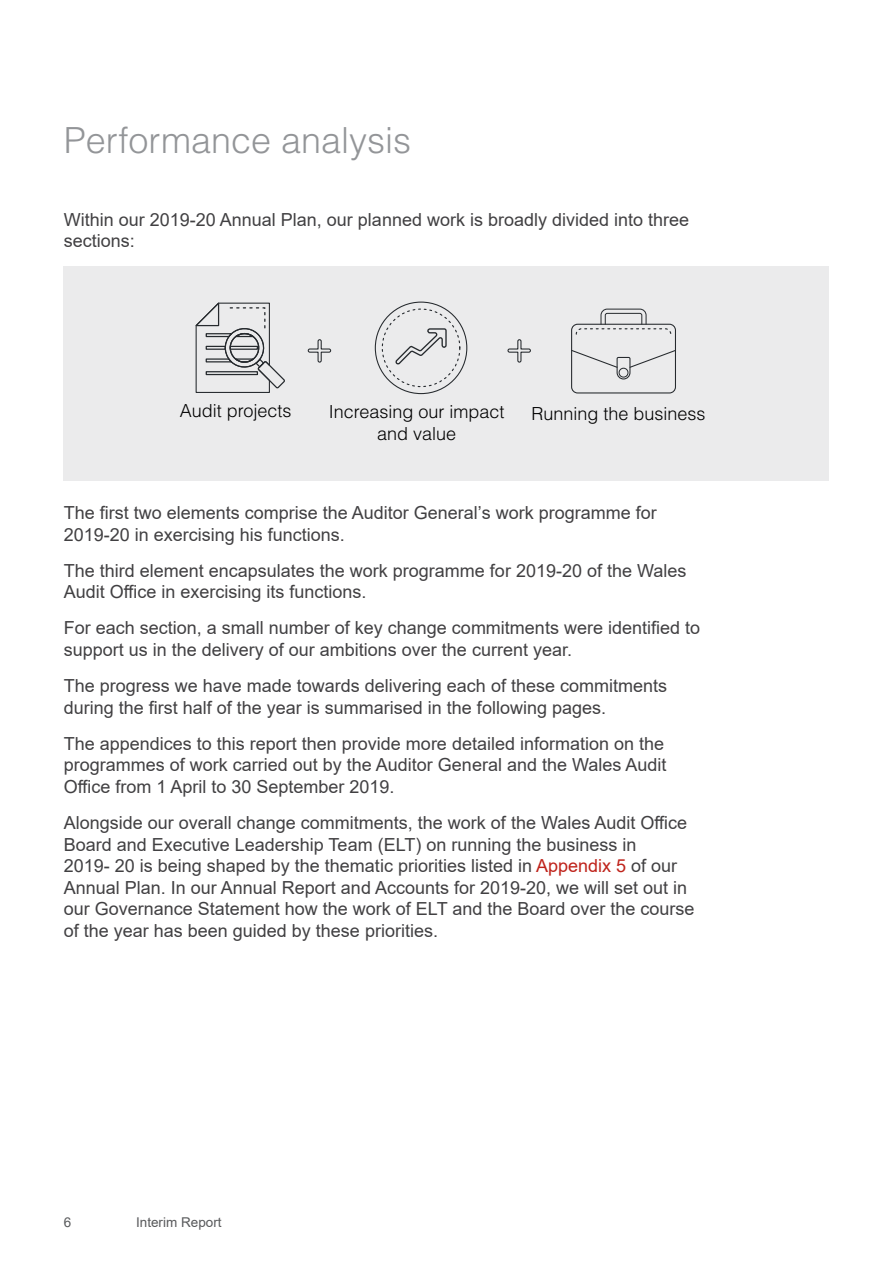
<style>
.page{position:relative;width:893px;height:1263px;background:#fff}
.page>*{position:absolute;margin:0;border:0;box-sizing:border-box;transform-origin:0 0}
.t1{font:300 36px "Helvetica LT Std";color:#939598}
.t2{font:18px/21.6px "Arial";color:#414042}
.t3{font:300 18px/21.6px "Helvetica LT Std";color:#000;text-align:center}
.t4{font:13.5px "Arial";color:#58595b}
.s1{color:#bf231b}
</style>
<div class="page">
<div style="left:64px;top:267px;width:765px;height:214px;background:#ebebec"></div>
<svg style="left:195px;top:302px;width:90px;height:91px"></svg>
<div style="left:382px;top:309px;width:78px;height:78px;border:1px dashed #262a2e;border-radius:50%"></div>
<div style="left:571px;top:324px;width:105px;height:69px;border:1px solid #262a2e;border-radius:6px"></div>
<svg style="left:571px;top:349px;width:105px;height:31px"></svg>
<svg style="left:575px;top:308px;width:97px;height:27px"></svg>
<div style="left:619px;top:368px;width:9px;height:9px;border:1px solid #262a2e;border-radius:50%"></div>
<svg style="left:307px;top:339px;width:25px;height:24px"></svg>
<svg style="left:507px;top:339px;width:24px;height:24px"></svg>
<svg style="left:395px;top:328px;width:52px;height:37px"></svg>
<h1 class="t1" style="left:64px;top:118px;width:349px">Performance analysis</h1>
<p class="t2" style="left:64px;top:208px;width:627px">Within our 2019-20 Annual Plan, our planned work is broadly divided into three sections:</p>
<p class="t3" style="left:180px;top:400px;width:113px">Audit projects</p>
<p class="t3" style="left:329px;top:401px;width:177px">Increasing our impact and value</p>
<p class="t3" style="left:531px;top:402px;width:176px">Running the business</p>
<p class="t2" style="left:64px;top:502px;width:594px">The first two elements comprise the Auditor General’s work programme for<br>2019-20 in exercising his functions.</p>
<p class="t2" style="left:64px;top:560px;width:624px">The third element encapsulates the work programme for 2019-20 of the Wales<br>Audit Office in exercising its functions.</p>
<p class="t2" style="left:64px;top:617px;width:638px">For each section, a small number of key change commitments were identified to support us in the delivery of our ambitions over the current year.</p>
<p class="t2" style="left:64px;top:675px;width:605px">The progress we have made towards delivering each of these commitments during the first half of the year is summarised in the following pages.</p>
<p class="t2" style="left:64px;top:732px;width:604px">The appendices to this report then provide more detailed information on the programmes of work carried out by the Auditor General and the Wales Audit<br>Office from 1 April to 30 September 2019.</p>
<p class="t2" style="left:64px;top:812px;width:632px">Alongside our overall change commitments, the work of the Wales Audit Office Board and Executive Leadership Team (ELT) on running the business in<br>2019- 20 is being shaped by the thematic priorities listed in <span class="s1">Appendix 5</span> of our Annual Plan. In our Annual Report and Accounts for 2019-20, we will set out in our Governance Statement how the work of ELT and the Board over the course of the year has been guided by these priorities.</p>
<p class="t4" style="left:64px;top:1213px;width:9px">6</p>
<p class="t4" style="left:136px;top:1213px;width:87px">Interim Report</p>
</div>
